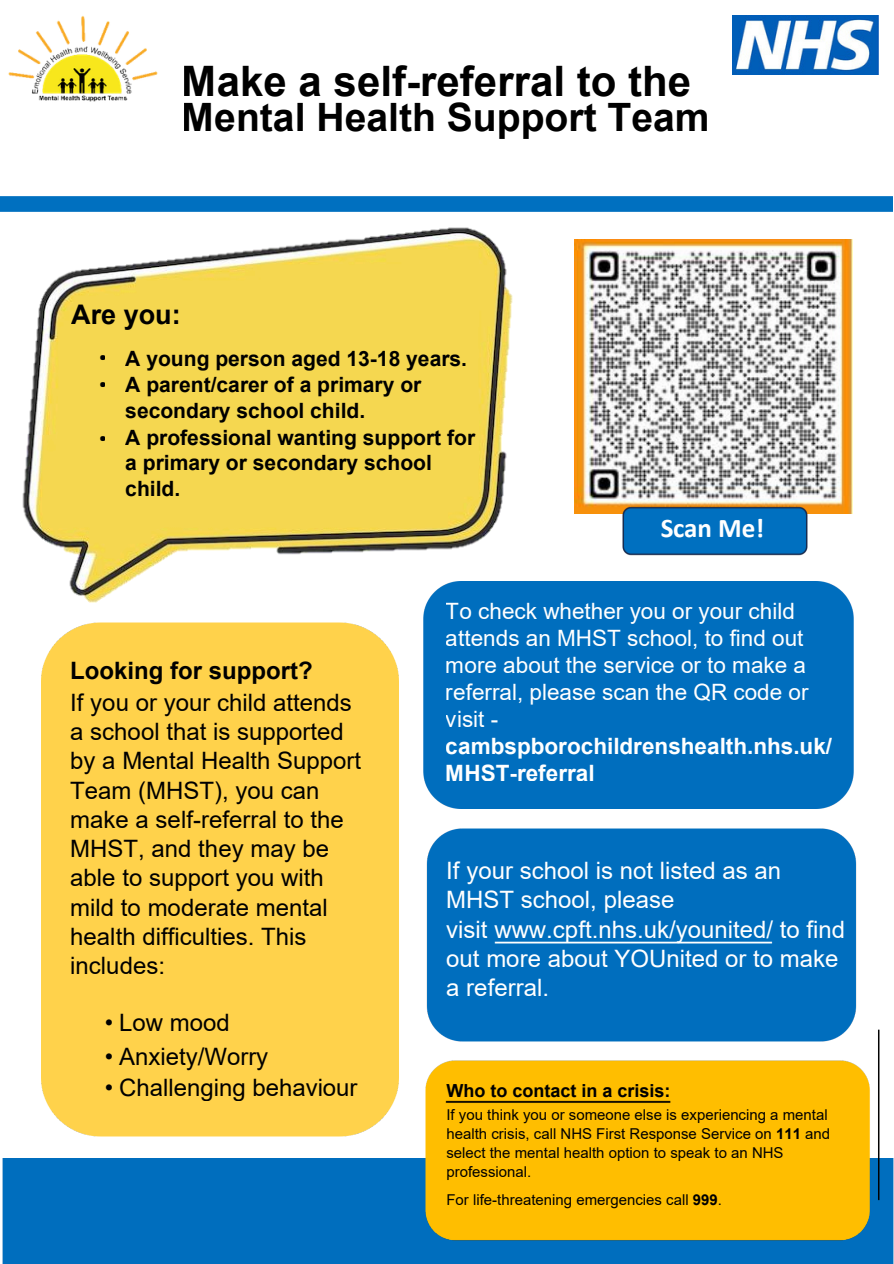
<style>
.page{position:relative;width:894px;height:1264px;background:#fff}
.page>*{position:absolute;margin:0;border:0;box-sizing:border-box;transform-origin:0 0}
.t1{font:700 42px "Arial";color:#000}
.t2{font:700 39px "Arial";color:#000}
.t3{font:700 27px "Arial";color:#000}
.t4{font:700 27px "Calibri";color:#fff}
.t5{font:24px/29.2px "Arial";color:#000}
.t6{font:24px/29.2px "Arial";color:#fff}
.t7{font:700 24px "Arial";color:#000}
.t8{font:22.5px/27px "Arial";color:#fff}
.t9{font:700 22.5px/27px "Arial";color:#fff}
.t10{font:700 21px/26.1px "Arial";color:#000}
.t11{font:21px/27px "IBM Plex Sans";color:#000}
.t12{font:700 18px "Arial";color:#000}
.t13{font:15px/19.2px "Arial";color:#000}
.s1{font-weight:700}
</style>
<div class="page">
<img style="left:0;top:196px;width:892px;height:16px">
<div style="left:2px;top:1158px;width:891px;height:105px;background:#006ebe"></div>
<img style="left:732px;top:16px;width:146px;height:59px">
<img style="left:418px;top:1029px;width:468px;height:218px">
<img style="left:574px;top:240px;width:278px;height:273px">
<div style="left:42px;top:629px;width:356px;height:507px;background:#ffd24b"></div>
<img style="left:615px;top:499px;width:199px;height:57px">
<img style="left:0;top:202px;width:574px;height:427px">
<img style="left:8px;top:15px;width:150px;height:87px">
<div style="left:423px;top:581px;width:430px;height:227px;background:#006ebe"></div>
<img style="left:419px;top:828px;width:444px;height:220px">
<h1 class="t1" style="left:182px;top:58px;width:511px">Make a self-referral to the</h1>
<h2 class="t2" style="left:182px;top:96px;width:529px">Mental Health Support Team</h2>
<p class="t3" style="left:71px;top:299px;width:111px">Are you:</p>
<p class="t11" style="left:98px;top:342px;width:10px">• •</p>
<p class="t10" style="left:125px;top:345px;width:351px">A young person aged 13-18 years.<br>A parent/carer of a primary or secondary school child.<br>A professional wanting support for a primary or secondary school child.</p>
<p class="t11" style="left:98px;top:424px;width:10px">•</p>
<p class="t4" style="left:660px;top:517px;width:105px">Scan Me!</p>
<p class="t7" style="left:70px;top:657px;width:244px">Looking for support?</p>
<p class="t5" style="left:70px;top:687px;width:292px">If you or your child attends a school that is supported by a Mental Health Support<br>Team (MHST), you can make a self-referral to the<br>MHST, and they may be able to support you with mild to moderate mental health difficulties. This includes:</p>
<p class="t5" style="left:104px;top:1008px;width:127px">• Low mood</p>
<p class="t5" style="left:104px;top:1042px;width:165px">• Anxiety/Worry</p>
<p class="t5" style="left:104px;top:1072px;width:255px">• Challenging behaviour</p>
<p class="t8" style="left:445px;top:597px;width:364px">To check whether you or your child attends an MHST school, to find out more about the service or to make a referral, please scan the QR code or visit -</p>
<p class="t9" style="left:445px;top:732px;width:388px">cambspborochildrenshealth.nhs.uk/<br>MHST-referral</p>
<p class="t6" style="left:446px;top:856px;width:400px">If your school is not listed as an<br>MHST school, please<br>visit www.cpft.nhs.uk/younited/ to find out more about YOUnited or to make a referral.</p>
<p class="t12" style="left:446px;top:1080px;width:225px">Who to contact in a crisis:</p>
<p class="t13" style="left:446px;top:1104px;width:385px">If you think you or someone else is experiencing a mental health crisis, call NHS First Response Service on <span class="s1">111</span> and select the mental health option to speak to an NHS professional.</p>
<p class="t13" style="left:446px;top:1190px;width:277px">For life-threatening emergencies call <span class="s1">999</span>.</p>
</div>
